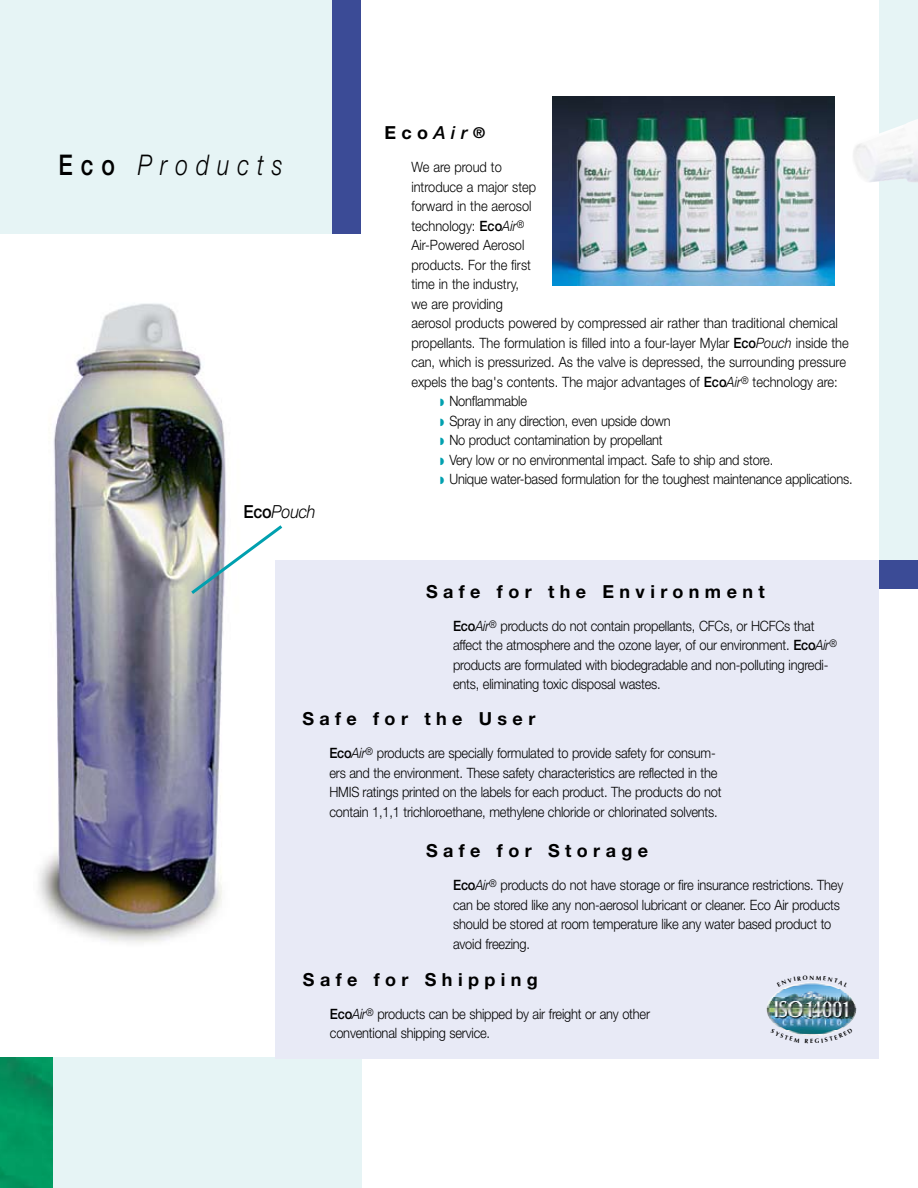
<style>
.page{position:relative;width:918px;height:1188px;background:#fff}
.page>*{position:absolute;margin:0;border:0;box-sizing:border-box;transform-origin:0 0}
.t1{font:italic 300 28.5px "Helvetica Neue";letter-spacing:.35em;color:#000;scale:.8 1}
.t2{font:700 18px "Helvetica Neue";letter-spacing:.3em;color:#000}
.t3{font:italic 300 18px "Helvetica Neue";letter-spacing:-.015em;color:#000;scale:.9 1}
.t4{font:300 14.25px/19.5px "Helvetica Neue";letter-spacing:-.015em;color:#000;scale:.9 1}
.t5{font:700 6.15px "Optima";color:#000}
.s1{font-weight:500;font-style:normal}
.s2{font-weight:500;font-style:italic}
.s3{font-size:15px}
.s4{font-weight:500}
.s5{font-style:italic}
.s6{color:#00a0af}
</style>
<div class="page">
<img style="left:38px;top:303px;width:188px;height:640px">
<div style="left:879px;top:0;width:39px;height:588px;background:#e6f4f5"></div>
<img style="left:853px;top:119px;width:65px;height:63px">
<div style="left:875px;top:560px;width:43px;height:28px;background:#3b4b96"></div>
<div style="left:31px;top:1058px;width:331px;height:130px;background:#e6f4f5"></div>
<div style="left:276px;top:560px;width:603px;height:499px;background:#e8eaf6"></div>
<div style="left:0;top:0;width:336px;height:234px;background:#e6f4f5"></div>
<div style="left:332px;top:0;width:29px;height:234px;background:#3b4b96"></div>
<img style="left:0;top:1058px;width:52px;height:130px">
<img style="left:553px;top:96px;width:281px;height:190px">
<svg style="left:188px;top:522px;width:95px;height:75px"></svg>
<img style="left:766px;top:982px;width:91px;height:53px">
<svg style="left:771px;top:1029px;width:38px;height:7px"></svg>
<svg style="left:815px;top:1028px;width:38px;height:8px"></svg>
<svg style="left:777px;top:982px;width:31px;height:5px"></svg>
<svg style="left:816px;top:982px;width:32px;height:5px"></svg>
<p class="t1" style="left:58px;top:148px;width:282px"><span class="s1">Eco</span> Products</p>
<p class="t3" style="left:244px;top:501px;width:82px"><span class="s1">Eco</span>Pouch</p>
<p class="t2" style="left:384px;top:122px;width:102px">Eco<span class="s2">Air</span><span class="s3">®</span></p>
<p class="t4" style="left:411px;top:157px;width:102px">We are proud to</p>
<p class="t4" style="left:411px;top:177px;width:140px">introduce a major step</p>
<p class="t4" style="left:411px;top:196px;width:135px">forward in the aerosol</p>
<p class="t4" style="left:411px;top:216px;width:127px">technology: <span class="s4">Eco</span><span class="s5">Air</span><sup>®</sup></p>
<p class="t4" style="left:411px;top:235px;width:127px">Air-Powered Aerosol</p>
<p class="t4" style="left:411px;top:255px;width:134px">products. For the first</p>
<p class="t4" style="left:411px;top:274px;width:121px">time in the industry,</p>
<p class="t4" style="left:411px;top:294px;width:103px">we are providing</p>
<p class="t4" style="left:411px;top:313px;width:475px">aerosol products powered by compressed air rather than traditional chemical</p>
<p class="t4" style="left:411px;top:333px;width:488px">propellants. The formulation is filled into a four-layer Mylar <span class="s4">Eco</span><span class="s5">Pouch</span> inside the</p>
<p class="t4" style="left:411px;top:352px;width:484px">can, which is pressurized. As the valve is depressed, the surrounding pressure</p>
<p class="t4" style="left:411px;top:372px;width:475px">expels the bag's contents. The major advantages of <span class="s4">Eco</span><span class="s5">Air</span><sup>®</sup> technology are:</p>
<p class="t4" style="left:440px;top:391px;width:98px"><span class="s6">◗</span> Nonflammable</p>
<p class="t4" style="left:440px;top:411px;width:258px"><span class="s6">◗</span> Spray in any direction, even upside down</p>
<p class="t4" style="left:440px;top:430px;width:249px"><span class="s6">◗</span> No product contamination by propellant</p>
<p class="t4" style="left:440px;top:450px;width:372px"><span class="s6">◗</span> Very low or no environmental impact. Safe to ship and store.</p>
<p class="t4" style="left:440px;top:469px;width:460px"><span class="s6">◗</span> Unique water-based formulation for the toughest maintenance applications.</p>
<p class="t2" style="left:426px;top:580px;width:340px">Safe for the Environment</p>
<p class="t4" style="left:453px;top:615px;width:428px"><span class="s4">Eco</span><span class="s5">Air</span><sup>®</sup> products do not contain propellants, CFCs, or HCFCs that affect the atmosphere and the ozone layer, of our environment. <span class="s4">Eco</span><span class="s5">Air</span><sup>® </sup>products are formulated with biodegradable and non-polluting ingredi&shy;ents, eliminating toxic disposal wastes.</p>
<p class="t2" style="left:302px;top:708px;width:234px">Safe for the User</p>
<p class="t4" style="left:329px;top:743px;width:437px"><span class="s4">Eco</span><span class="s5">Air</span><sup>®</sup> products are specially formulated to provide safety for consum&shy;ers and the environment. These safety characteristics are reflected in the HMIS ratings printed on the labels for each product. The products do not contain 1,1,1 trichloroethane, methylene chloride or chlorinated solvents.</p>
<p class="t2" style="left:426px;top:839px;width:224px">Safe for Storage</p>
<p class="t4" style="left:453px;top:875px;width:435px"><span class="s4">Eco</span><span class="s5">Air</span><sup>®</sup> products do not have storage or fire insurance restrictions. They can be stored like any non-aerosol lubricant or cleaner. Eco Air products should be stored at room temperature like any water based product to avoid freezing.</p>
<p class="t2" style="left:303px;top:968px;width:237px">Safe for Shipping</p>
<p class="t4" style="left:330px;top:1004px;width:357px"><span class="s4">Eco</span><span class="s5">Air</span><sup>®</sup> products can be shipped by air freight or any other conventional shipping service.</p>
<p class="t5" style="left:810px;top:974px;width:6px">N</p>
<p class="t5" style="left:810px;top:1038px;width:5px">E</p>
</div>
